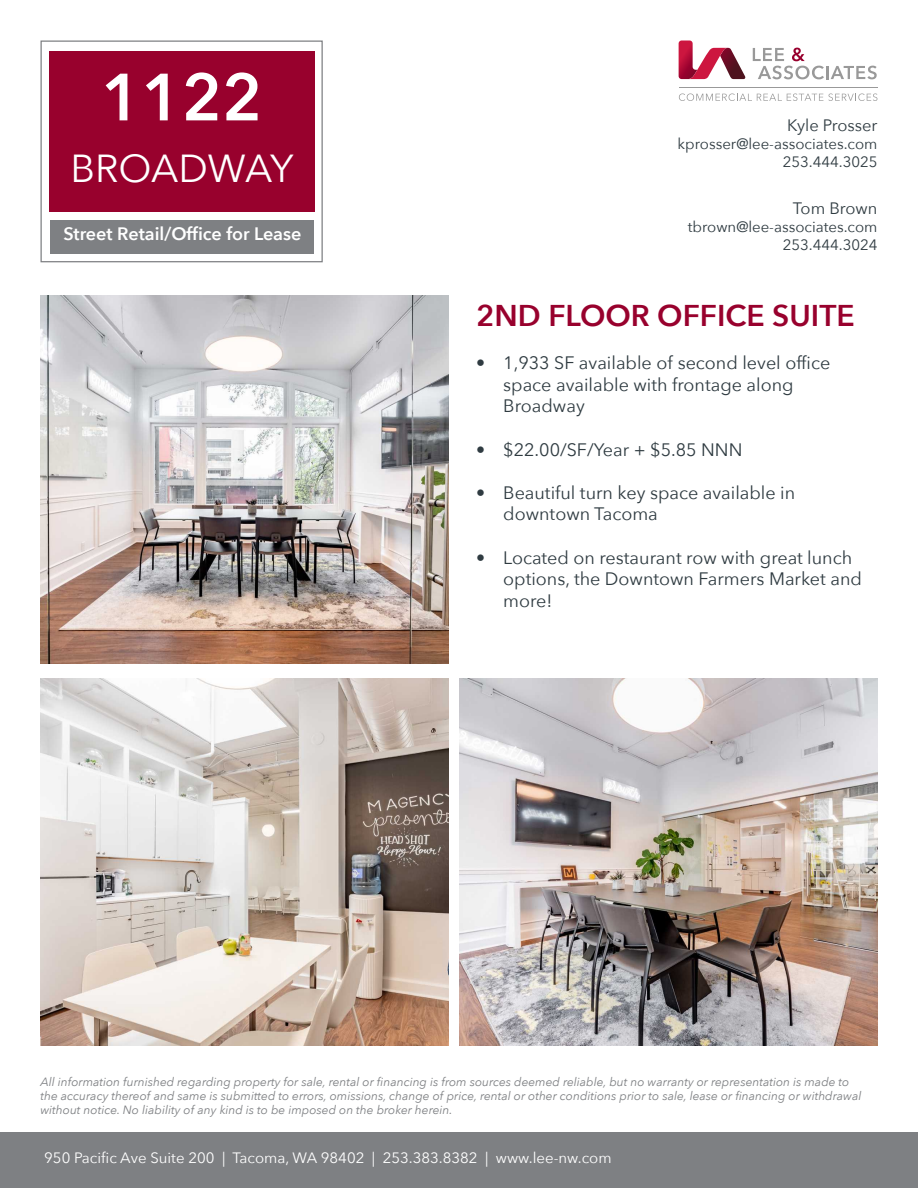
<style>
.page{position:relative;width:918px;height:1188px;background:#fff}
.page>*{position:absolute;margin:0;border:0;box-sizing:border-box;transform-origin:0 0}
.t1{font:600 66px "Avenir Next";color:#fff}
.t2{font:39px "Avenir Next";color:#fff}
.t3{font:600 30px "Avenir Next";color:#98012d}
.t4{font:18px/21.6px "Avenir Next";color:#2f3b41}
.t5{font:600 18px "Avenir Next";color:#fff}
.t6{font:16.5px "Avenir Next";color:#2f3b41}
.t7{font:15px "Avenir Next";color:#2f3b41}
.t8{font:15px "Avenir Next";color:#fff}
.t9{font:italic 12px/14.4px "Avenir Next";color:#7e8083}
</style>
<div class="page">
<div style="left:0;top:1132px;width:918px;height:56px;background:#7e8083"></div>
<svg style="left:753px;top:48px;width:124px;height:31px"></svg>
<svg style="left:679px;top:40px;width:67px;height:39px"></svg>
<svg style="left:679px;top:93px;width:198px;height:8px"></svg>
<hr style="left:679px;top:87px;width:199px;height:1px;background:#999">
<img style="left:40px;top:296px;width:408px;height:367px">
<img style="left:40px;top:678px;width:408px;height:367px">
<img style="left:459px;top:678px;width:419px;height:367px">
<div style="left:40px;top:41px;width:283px;height:221px;border:1px solid #7e8083"></div>
<div style="left:49px;top:51px;width:265px;height:161px;background:#98012d"></div>
<div style="left:50px;top:220px;width:264px;height:33px;background:#7e8083"></div>
<p class="t1" style="left:101px;top:41px;width:163px">1122</p>
<p class="t2" style="left:70px;top:135px;width:225px">BROADWAY</p>
<p class="t5" style="left:63px;top:219px;width:240px">Street Retail/Office for Lease</p>
<p class="t6" style="left:787px;top:111px;width:92px">Kyle Prosser</p>
<p class="t7" style="left:678px;top:131px;width:201px">kprosser@lee-associates.com</p>
<p class="t7" style="left:783px;top:149px;width:96px">253.444.3025</p>
<p class="t6" style="left:793px;top:194px;width:86px">Tom Brown</p>
<p class="t7" style="left:688px;top:214px;width:191px">tbrown@lee-associates.com</p>
<p class="t7" style="left:783px;top:232px;width:96px">253.444.3024</p>
<p class="t3" style="left:476px;top:290px;width:380px">2ND FLOOR OFFICE SUITE</p>
<p class="t4" style="left:503px;top:351px;width:329px;text-indent:-27px">• 1,933 SF available of second level office space available with frontage along<br>Broadway</p>
<p class="t4" style="left:476px;top:438px;width:268px">• $22.00/SF/Year + $5.85 NNN</p>
<p class="t4" style="left:503px;top:481px;width:293px;text-indent:-27px">• Beautiful turn key space available in downtown Tacoma</p>
<p class="t4" style="left:503px;top:546px;width:360px;text-indent:-27px">• Located on restaurant row with great lunch options, the Downtown Farmers Market and more!</p>
<p class="t9" style="left:40px;top:1074px;width:822px">All information furnished regarding property for sale, rental or financing is from sources deemed reliable, but no warranty or representation is made to the accuracy thereof and same is submitted to errors, omissions, change of price, rental or other conditions prior to sale, lease or financing or withdrawal without notice. No liability of any kind is to be imposed on the broker herein.</p>
<p class="t8" style="left:44px;top:1145px;width:569px">950 Pacific Ave Suite 200 | Tacoma, WA 98402 | 253.383.8382 | www.lee-nw.com</p>
</div>
